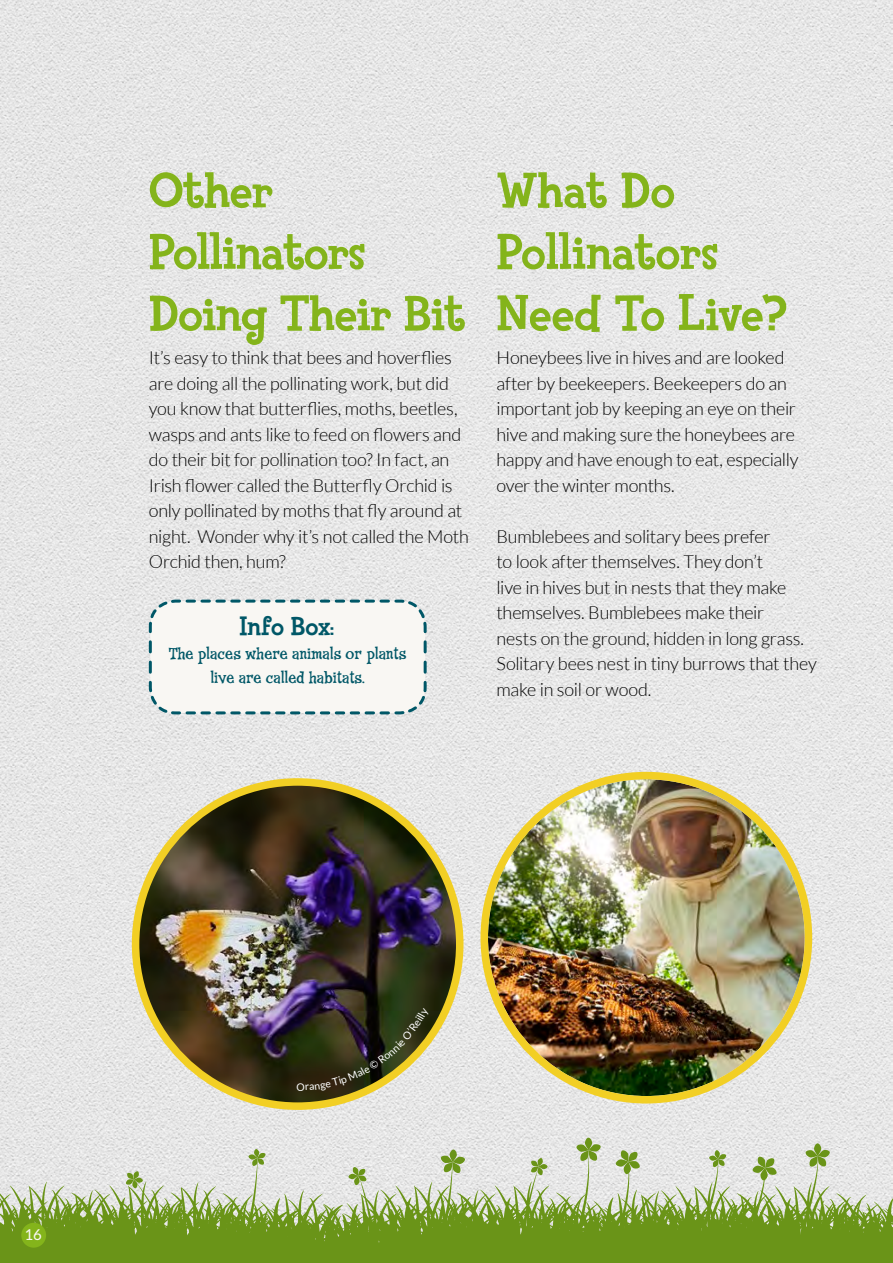
<style>
.page{position:relative;width:893px;height:1263px;background:#fff}
.page>*{position:absolute;margin:0;border:0;box-sizing:border-box;transform-origin:0 0}
.t1{font:800 51px/61.5px "Fink";letter-spacing:-.02em;color:#84b41b}
.t2{font:800 26.85px "Fink";letter-spacing:-.01em;color:#005767}
.t3{font:300 18px/25.5px "Lato";letter-spacing:-.01em;color:#000}
.t4{font:16.5px/24px "Fink Roman";color:#005767;text-align:center}
.t5{font:500 15px "Lato";color:#f9f7f3}
</style>
<div class="page">
<img style="left:0;top:0;width:893px;height:1181px">
<svg style="left:435px;top:1149px;width:30px;height:32px"></svg>
<svg style="left:888px;top:1157px;width:5px;height:24px"></svg>
<svg style="left:520px;top:1158px;width:27px;height:23px"></svg>
<svg style="left:700px;top:1150px;width:27px;height:31px"></svg>
<svg style="left:800px;top:1143px;width:30px;height:38px"></svg>
<svg style="left:747px;top:1156px;width:30px;height:25px"></svg>
<svg style="left:574px;top:1137px;width:27px;height:44px"></svg>
<svg style="left:614px;top:1149px;width:26px;height:32px"></svg>
<svg style="left:394px;top:1181px;width:499px;height:82px;background:#90ad57"></svg>
<svg style="left:0;top:1149px;width:394px;height:114px;background:#a9bd81"></svg>
<img style="left:136px;top:782px;width:324px;height:324px;border-radius:162px">
<div style="left:132px;top:778px;width:331px;height:332px;border:8px solid #f2cf24;border-radius:50%"></div>
<img style="left:488px;top:779px;width:317px;height:317px;border-radius:158px">
<div style="left:480px;top:772px;width:332px;height:331px;border:8px solid #f2cf24;border-radius:50%"></div>
<div style="left:21px;top:1223px;width:25px;height:25px;background:#84b41b;border-radius:50%"></div>
<svg style="left:147px;top:598px;width:281px;height:118px"></svg>
<svg style="left:297px;top:1008px;width:133px;height:82px;background:#47462a"></svg>
<h1 class="t1" style="left:149px;top:161px;width:319px">Other<br>Pollinators<br>Doing Their Bit</h1>
<p class="t3" style="left:149px;top:345px;width:321px">It’s easy to think that bees and hoverflies are doing all the pollinating work, but did you know that butterflies, moths, beetles, wasps and ants like to feed on flowers and do their bit for pollination too? In fact, an Irish flower called the Butterfly Orchid is only pollinated by moths that fly around at night. Wonder why it’s not called the Moth Orchid then, hum?</p>
<h2 class="t2" style="left:239px;top:609px;width:96px">Info Box:</h2>
<p class="t4" style="left:169px;top:643px;width:239px">The places where animals or plants live are called habitats.</p>
<h1 class="t1" style="left:496px;top:161px;width:292px">What Do<br>Pollinators<br>Need To Live?</h1>
<p class="t3" style="left:496px;top:345px;width:304px">Honeybees live in hives and are looked after by beekeepers. Beekeepers do an important job by keeping an eye on their hive and making sure the honeybees are happy and have enough to eat, especially over the winter months.</p>
<p class="t3" style="left:496px;top:524px;width:322px">Bumblebees and solitary bees prefer<br>to look after themselves. They don’t<br>live in hives but in nests that they make themselves. Bumblebees make their<br>nests on the ground, hidden in long grass.<br>Solitary bees nest in tiny burrows that they make in soil or wood.</p>
<p class="t5" style="left:25px;top:1223px;width:19px">16</p>
</div>
